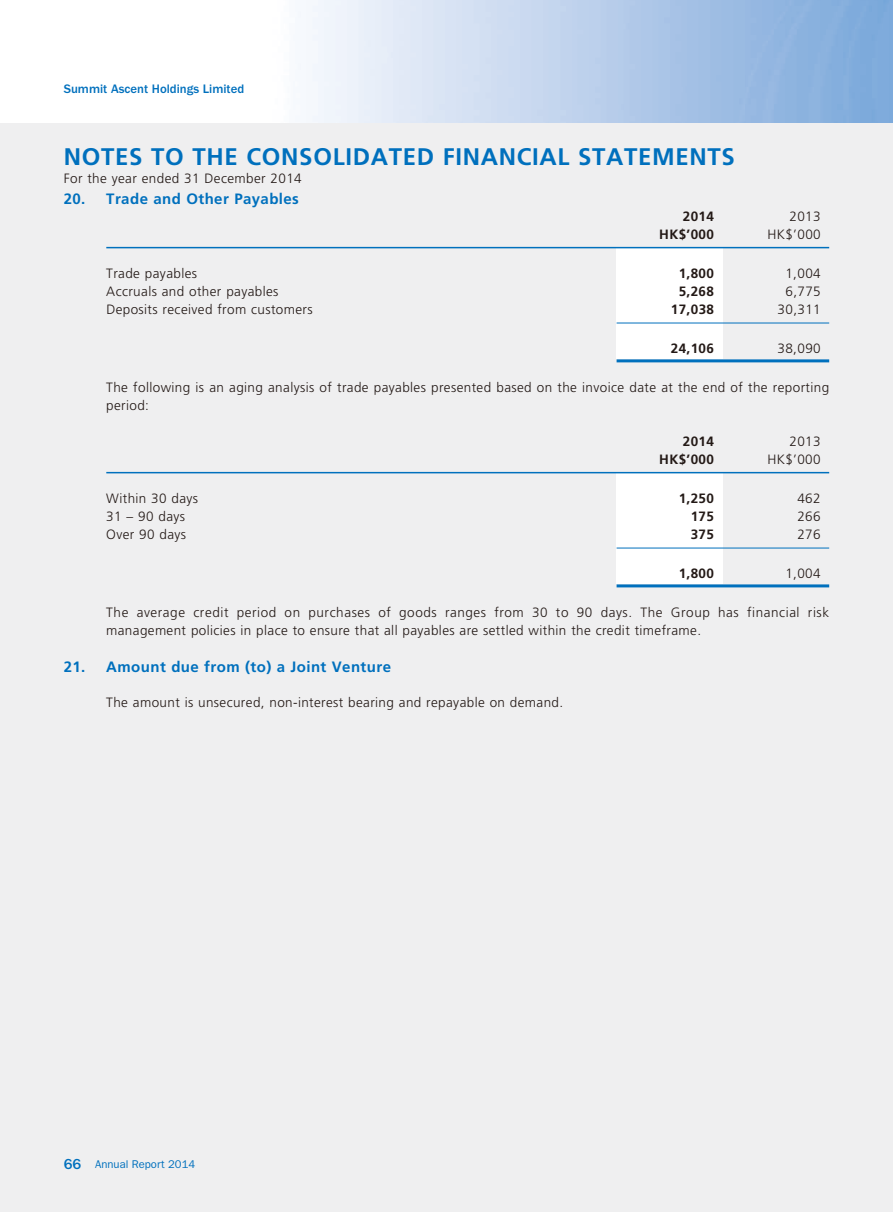
<style>
.page{position:relative;width:893px;height:1212px;background:#efeff0}
.page>*{position:absolute;margin:0;border:0;box-sizing:border-box;transform-origin:0 0}
.t1{font:700 24px "Frutiger LT Std";letter-spacing:.03em;color:#0070bd}
.t2{font:700 15px "Frutiger LT Std";letter-spacing:.03em;color:#0070bd}
.t3{font:300 13.5px/18px "Frutiger LT Std";letter-spacing:.03em;color:#231916}
.t4{font:700 13.5px "Frutiger LT Std";letter-spacing:.03em;color:#231916}
.t5{font:500 12.75px "ITC Franklin Gothic Std";color:#0070bd}
.t6{font:11.25px "ITC Franklin Gothic Std";color:#0070bd}
.s1{font-weight:500;font-size:15px}
</style>
<div class="page">
<img style="left:0;top:0;width:893px;height:123px">
<div style="left:617px;top:248px;width:106px;height:110px;background:#fff"></div>
<hr style="left:106px;top:247px;width:723px;height:1px;background:#0070bd">
<hr style="left:617px;top:323px;width:212px;height:1px;background:#0070bd">
<hr style="left:617px;top:359px;width:212px;height:3px;background:#0070bd">
<div style="left:617px;top:473px;width:106px;height:110px;background:#fff"></div>
<hr style="left:106px;top:472px;width:723px;height:1px;background:#0070bd">
<hr style="left:617px;top:548px;width:212px;height:1px;background:#0070bd">
<hr style="left:617px;top:584px;width:212px;height:3px;background:#0070bd">
<p class="t5" style="left:64px;top:82px;width:182px">Summit Ascent Holdings Limited</p>
<h1 class="t1" style="left:64px;top:142px;width:673px">NOTES TO THE CONSOLIDATED FINANCIAL STATEMENTS</h1>
<p class="t3" style="left:64px;top:169px;width:239px">For the year ended 31 December 2014</p>
<p class="t2" style="left:64px;top:190px;width:237px">20. Trade and Other Payables</p>
<p class="t4" style="left:683px;top:208px;width:33px">2014</p>
<p class="t3" style="left:789px;top:207px;width:33px">2013</p>
<p class="t4" style="left:659px;top:226px;width:56px">HK$’000</p>
<p class="t3" style="left:767px;top:225px;width:55px">HK$’000</p>
<p class="t3" style="left:106px;top:264px;width:92px">Trade payables</p>
<p class="t4" style="left:679px;top:265px;width:37px">1,800</p>
<p class="t3" style="left:785px;top:264px;width:37px">1,004</p>
<p class="t3" style="left:106px;top:282px;width:174px">Accruals and other payables</p>
<p class="t4" style="left:679px;top:283px;width:37px">5,268</p>
<p class="t3" style="left:785px;top:282px;width:37px">6,775</p>
<p class="t3" style="left:106px;top:300px;width:208px">Deposits received from customers</p>
<p class="t4" style="left:671px;top:301px;width:45px">17,038</p>
<p class="t3" style="left:778px;top:300px;width:45px">30,311</p>
<p class="t4" style="left:671px;top:340px;width:45px">24,106</p>
<p class="t3" style="left:777px;top:339px;width:45px">38,090</p>
<p class="t3" style="left:106px;top:378px;width:724px">The following is an aging analysis of trade payables presented based on the invoice date at the end of the reporting period:</p>
<p class="t4" style="left:683px;top:433px;width:33px">2014</p>
<p class="t3" style="left:789px;top:432px;width:33px">2013</p>
<p class="t4" style="left:659px;top:451px;width:56px">HK$’000</p>
<p class="t3" style="left:767px;top:450px;width:55px">HK$’000</p>
<p class="t3" style="left:106px;top:489px;width:93px">Within 30 days</p>
<p class="t4" style="left:679px;top:490px;width:37px">1,250</p>
<p class="t3" style="left:797px;top:489px;width:25px">462</p>
<p class="t3" style="left:106px;top:507px;width:80px">31 – 90 days</p>
<p class="t4" style="left:691px;top:508px;width:25px">175</p>
<p class="t3" style="left:797px;top:507px;width:25px">266</p>
<p class="t3" style="left:106px;top:525px;width:81px">Over 90 days</p>
<p class="t4" style="left:691px;top:526px;width:25px">375</p>
<p class="t3" style="left:797px;top:525px;width:25px">276</p>
<p class="t4" style="left:679px;top:565px;width:37px">1,800</p>
<p class="t3" style="left:785px;top:564px;width:37px">1,004</p>
<p class="t3" style="left:106px;top:603px;width:724px">The average credit period on purchases of goods ranges from 30 to 90 days. The Group has financial risk management policies in place to ensure that all payables are settled within the credit timeframe.</p>
<p class="t2" style="left:64px;top:658px;width:329px">21. Amount due from (to) a Joint Venture</p>
<p class="t3" style="left:106px;top:693px;width:458px">The amount is unsecured, non-interest bearing and repayable on demand.</p>
<p class="t6" style="left:64px;top:1157px;width:133px"><span class="s1">66</span> Annual Report 2014</p>
</div>
